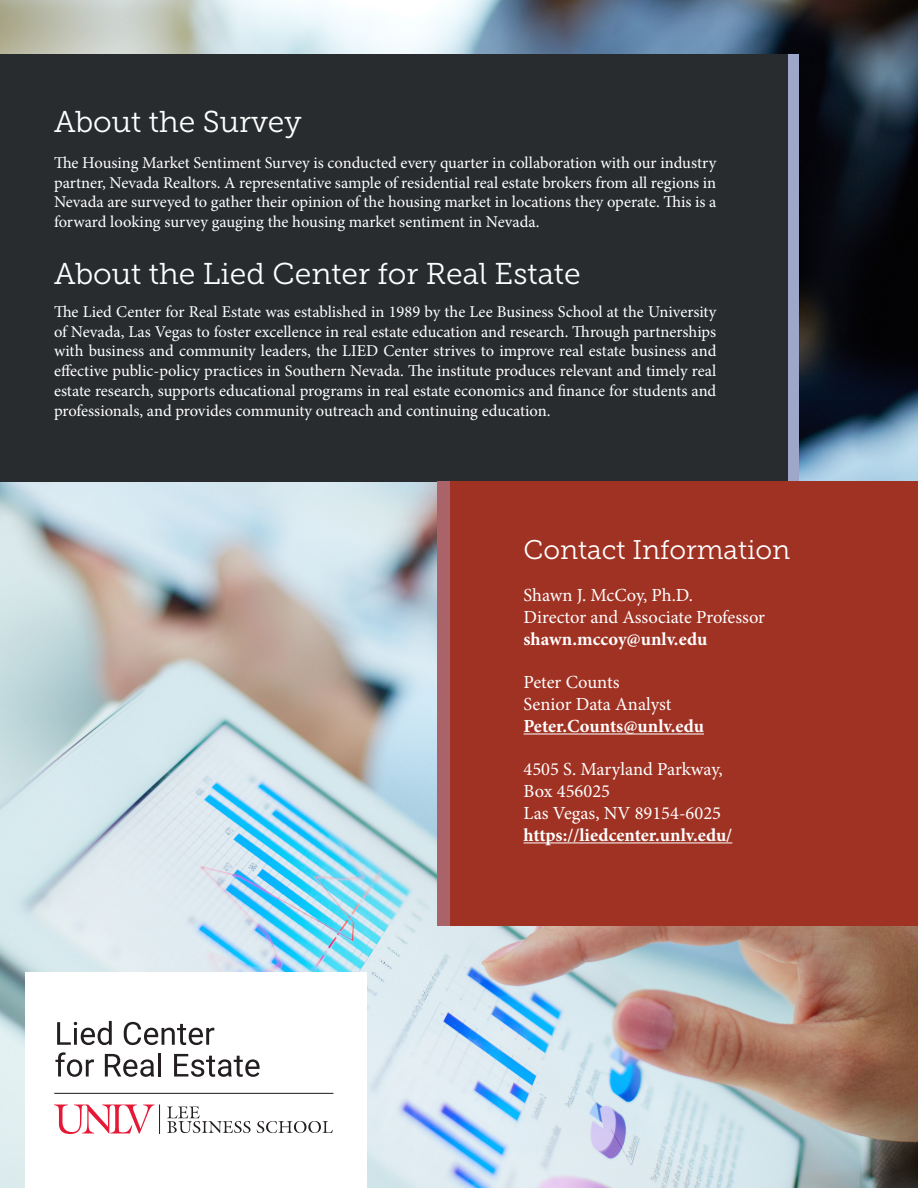
<style>
.page{position:relative;width:918px;height:1188px;background:#fff}
.page>*{position:absolute;margin:0;border:0;box-sizing:border-box;transform-origin:0 0}
.Headline_White{font:30px "Museo Slab 300";color:#fff}
.Headline_Contact_Inf{font:26.85px "Museo Slab 300";color:#fff}
.Copy_Contact_Informa{font:18.45px/22.2px "Minion Pro";color:#fff}
.Copy_About{font:16.5px/19.8px "Minion Pro";color:#fff;text-align:justify}
.s1{font-weight:700}
</style>
<div class="page">
<img style="left:0;top:0;width:918px;height:1188px">
<div style="left:25px;top:972px;width:342px;height:216px;background:#fff"></div>
<div style="left:0;top:54px;width:787px;height:428px;background:#292c2f"></div>
<div style="left:437px;top:482px;width:481px;height:444px;background:#aa6368"></div>
<div style="left:450px;top:482px;width:468px;height:444px;background:#a03223"></div>
<hr style="left:524px;top:734px;width:180px;height:1px;background:#fff">
<hr style="left:524px;top:842px;width:208px;height:1px;background:#fff">
<svg style="left:54px;top:1105px;width:106px;height:29px"></svg>
<svg style="left:167px;top:1107px;width:84px;height:26px"></svg>
<svg style="left:257px;top:1121px;width:76px;height:12px"></svg>
<hr style="left:54px;top:1093px;width:279px;height:1px;background:#231f20">
<svg style="left:57px;top:1021px;width:55px;height:24px"></svg>
<svg style="left:124px;top:1022px;width:90px;height:23px"></svg>
<svg style="left:55px;top:1052px;width:39px;height:25px"></svg>
<svg style="left:105px;top:1054px;width:49px;height:23px"></svg>
<hr style="left:158px;top:1053px;width:3px;height:24px;background:#231f20">
<svg style="left:174px;top:1054px;width:86px;height:23px"></svg>
<h1 class="Headline_White" style="left:54px;top:105px;width:249px">About the Survey</h1>
<p class="Copy_About" style="left:54px;top:153px;width:664px">The Housing Market Sentiment Survey is conducted every quarter in collaboration with our industry partner, Nevada Realtors. A representative sample of residential real estate brokers from all regions in Nevada are surveyed to gather their opinion of the housing market in locations they operate. This is a forward looking survey gauging the housing market sentiment in Nevada.</p>
<h1 class="Headline_White" style="left:54px;top:257px;width:528px">About the Lied Center for Real Estate</h1>
<p class="Copy_About" style="left:54px;top:302px;width:664px">The Lied Center for Real Estate was established in 1989 by the Lee Business School at the University of Nevada, Las Vegas to foster excellence in real estate education and research. Through partnerships with business and community leaders, the LIED Center strives to improve real estate business and effective public-policy practices in Southern Nevada. The institute produces relevant and timely real estate research, supports educational programs in real estate economics and finance for students and professionals, and provides community outreach and continuing education.</p>
<h2 class="Headline_Contact_Inf" style="left:524px;top:535px;width:268px">Contact Information</h2>
<p class="Copy_Contact_Informa" style="left:524px;top:584px;width:243px">Shawn J. McCoy, Ph.D.<br>Director and Associate Professor <span class="s1">shawn.mccoy@unlv.edu</span></p>
<p class="Copy_Contact_Informa" style="left:524px;top:671px;width:182px">Peter Counts<br>Senior Data Analyst<br><span class="s1">Peter.Counts@unlv.edu</span></p>
<p class="Copy_Contact_Informa" style="left:524px;top:758px;width:210px">4505 S. Maryland Parkway,<br>Box 456025<br>Las Vegas, NV 89154-6025 <span class="s1">https://liedcenter.unlv.edu/</span></p>
</div>
